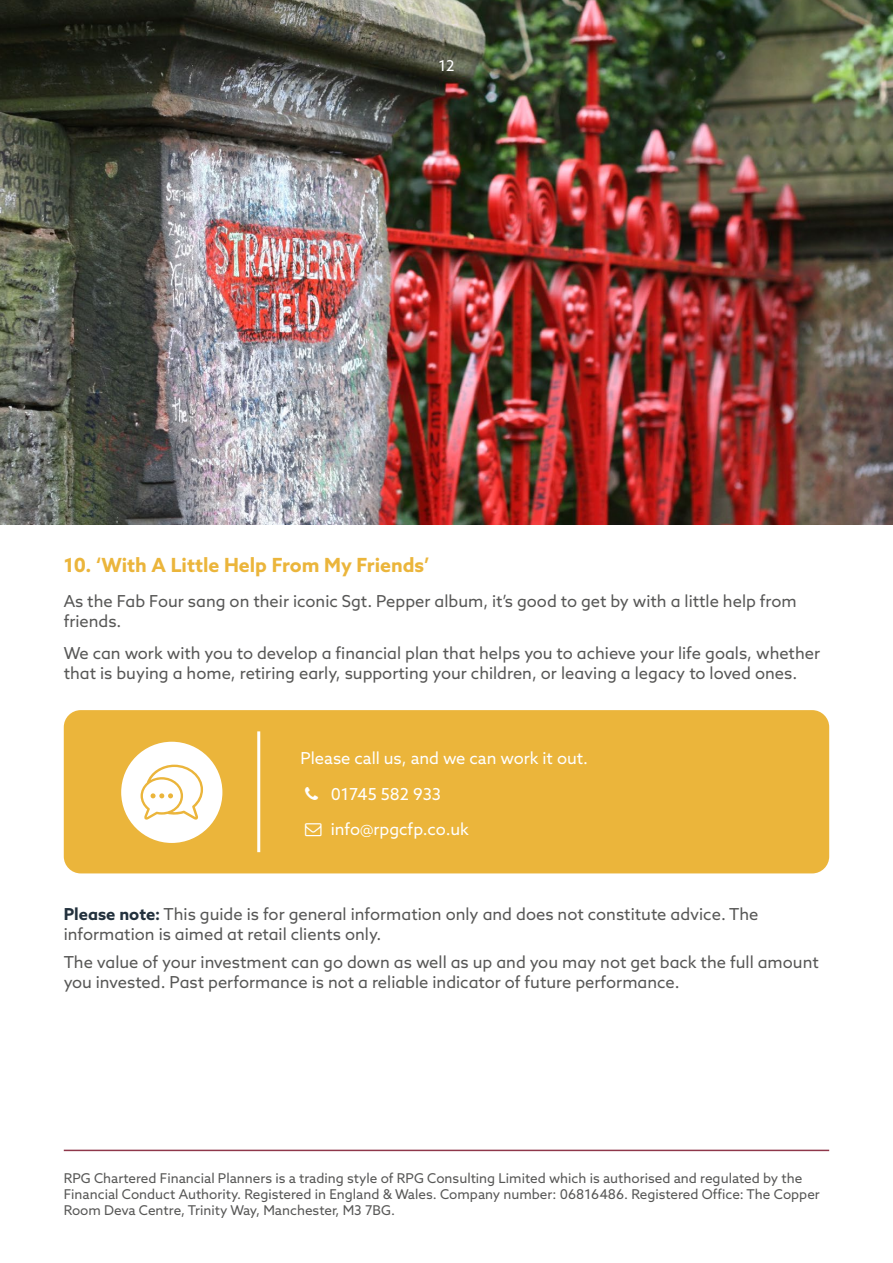
<style>
.page{position:relative;width:893px;height:1263px;background:#fff}
.page>*{position:absolute;margin:0;border:0;box-sizing:border-box;transform-origin:0 0}
.t1{font:700 19.5px "Azo Sans";color:#ebb53b}
.t2{font:16.5px/19.8px "Azo Sans";color:#575756}
.t3{font:16.5px "Azo Sans";color:#fff}
.t4{font:15px "Azo Sans";color:#fff}
.t5{font:13.5px/16.2px "Azo Sans";color:#575756}
.s1{font-weight:700;color:#23313d}
</style>
<div class="page">
<img style="left:0;top:0;width:893px;height:524px">
<div style="left:64px;top:710px;width:765px;height:163px;background:#ebb53b;border-radius:17px"></div>
<hr style="left:257px;top:731px;width:3px;height:121px;background:#fff">
<div style="left:121px;top:742px;width:101px;height:101px;background:#fff;border-radius:50%"></div>
<svg style="left:141px;top:765px;width:62px;height:55px"></svg>
<hr style="left:64px;top:1150px;width:765px;height:1px;background:#8e374a">
<p class="t4" style="left:438px;top:56px;width:18px">12</p>
<p class="t1" style="left:64px;top:552px;width:367px">10. ‘With A Little Help From My Friends’</p>
<p class="t2" style="left:64px;top:591px;width:735px">As the Fab Four sang on their iconic Sgt. Pepper album, it’s good to get by with a little help from friends.</p>
<p class="t2" style="left:64px;top:643px;width:758px">We can work with you to develop a financial plan that helps you to achieve your life goals, whether that is buying a home, retiring early, supporting your children, or leaving a legacy to loved ones.</p>
<p class="t3" style="left:301px;top:747px;width:289px">Please call us, and we can work it out.</p>
<p class="t3" style="left:331px;top:783px;width:112px">01745 582 933</p>
<p class="t3" style="left:331px;top:818px;width:140px">info@rpgcfp.co.uk</p>
<p class="t2" style="left:64px;top:904px;width:696px"><span class="s1">Please note:</span> This guide is for general information only and does not constitute advice. The information is aimed at retail clients only.</p>
<p class="t2" style="left:64px;top:952px;width:757px">The value of your investment can go down as well as up and you may not get back the full amount you invested. Past performance is not a reliable indicator of future performance.</p>
<p class="t5" style="left:64px;top:1170px;width:758px">RPG Chartered Financial Planners is a trading style of RPG Consulting Limited which is authorised and regulated by the<br>Financial Conduct Authority. Registered in England &amp; Wales. Company number: 06816486. Registered Office: The Copper<br>Room Deva Centre, Trinity Way, Manchester, M3 7BG.</p>
</div>
